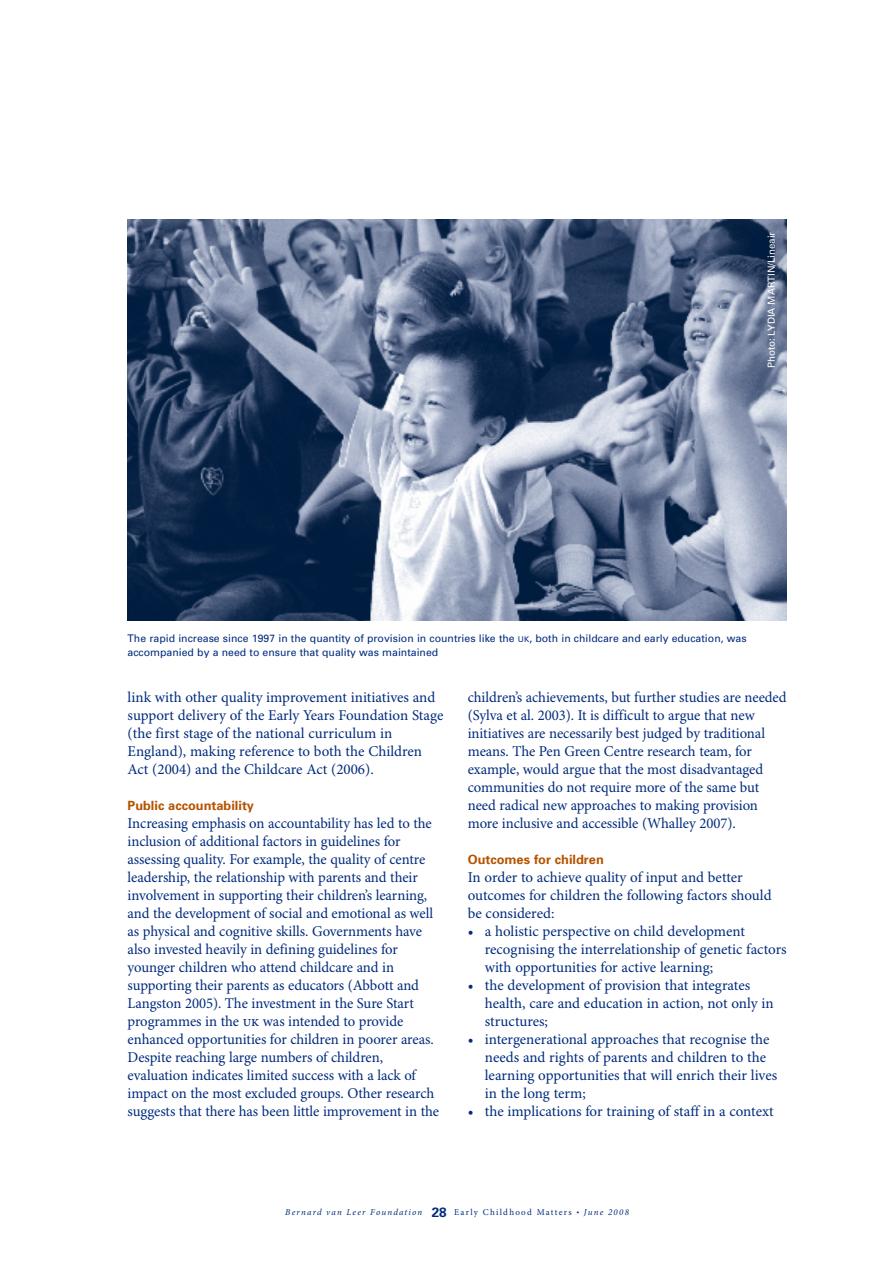
<style>
.page{position:relative;width:893px;height:1263px;background:#fff}
.page>*{position:absolute;margin:0;border:0;box-sizing:border-box;transform-origin:0 0}
.t1{font:15px/18px "Minion Pro";letter-spacing:-.005em;color:#002b7c}
.t2{font:700 12.75px "Univers";color:#b55300}
.t3{font:10.5px/13.5px "Univers";color:#002b7c}
.t4{font:9.75px "Univers";color:#fff}
.t5{font:italic 9px "Minion Pro";letter-spacing:.135em;color:#002b7c}
.s1{font-size:7.8px}
.s2{font-family:"Univers";font-weight:700;font-style:normal;font-size:13.5px}
.s3{font-style:normal}
.s4{font-size:7.5px}
</style>
<div class="page">
<img style="left:128px;top:219px;width:659px;height:401px">
<p class="t4" style="left:765px;top:368px;width:138px;rotate:-90deg">Photo: LYDIA MARTIN/Lineair</p>
<p class="t3" style="left:128px;top:631px;width:621px">The rapid increase since 1997 in the quantity of provision in countries like the <span class="s1">uk</span>, both in childcare and early education, was accompanied by a need to ensure that quality was maintained</p>
<p class="t1" style="left:128px;top:689px;width:317px">link with other quality improvement initiatives and support delivery of the Early Years Foundation Stage (the first stage of the national curriculum in England), making reference to both the Children Act (2004) and the Childcare Act (2006).</p>
<p class="t2" style="left:128px;top:797px;width:128px">Public accountability</p>
<p class="t1" style="left:128px;top:815px;width:313px">Increasing emphasis on accountability has led to the inclusion of additional factors in guidelines for assessing quality. For example, the quality of centre leadership, the relationship with parents and their involvement in supporting their children’s learning, and the development of social and emotional as well as physical and cognitive skills. Governments have also invested heavily in defining guidelines for younger children who attend childcare and in supporting their parents as educators (Abbott and Langston 2005). The investment in the Sure Start programmes in the uk was intended to provide enhanced opportunities for children in poorer areas.<br>Despite reaching large numbers of children, evaluation indicates limited success with a lack of impact on the most excluded groups. Other research suggests that there has been little improvement in the</p>
<p class="t1" style="left:468px;top:689px;width:320px">children’s achievements, but further studies are needed (Sylva et al. 2003). It is difficult to argue that new initiatives are necessarily best judged by traditional means. The Pen Green Centre research team, for example, would argue that the most disadvantaged communities do not require more of the same but need radical new approaches to making provision more inclusive and accessible (Whalley 2007).</p>
<p class="t2" style="left:468px;top:851px;width:138px">Outcomes for children</p>
<p class="t1" style="left:468px;top:869px;width:305px">In order to achieve quality of input and better outcomes for children the following factors should be considered:</p>
<p class="t1" style="left:485px;top:923px;width:303px;text-indent:-17px">• a holistic perspective on child development recognising the interrelationship of genetic factors with opportunities for active learning;</p>
<p class="t1" style="left:485px;top:977px;width:290px;text-indent:-17px">• the development of provision that integrates health, care and education in action, not only in structures;</p>
<p class="t1" style="left:485px;top:1031px;width:294px;text-indent:-17px">• intergenerational approaches that recognise the needs and rights of parents and children to the learning opportunities that will enrich their lives in the long term;</p>
<p class="t1" style="left:468px;top:1103px;width:307px">• the implications for training of staff in a context</p>
<p class="t5" style="left:285px;top:1206px;width:345px">Bernard van Leer Foundation <span class="s2">28</span> <span class="s3">Early Childhood Matters</span> <span class="s4">•</span> June 2008</p>
</div>
